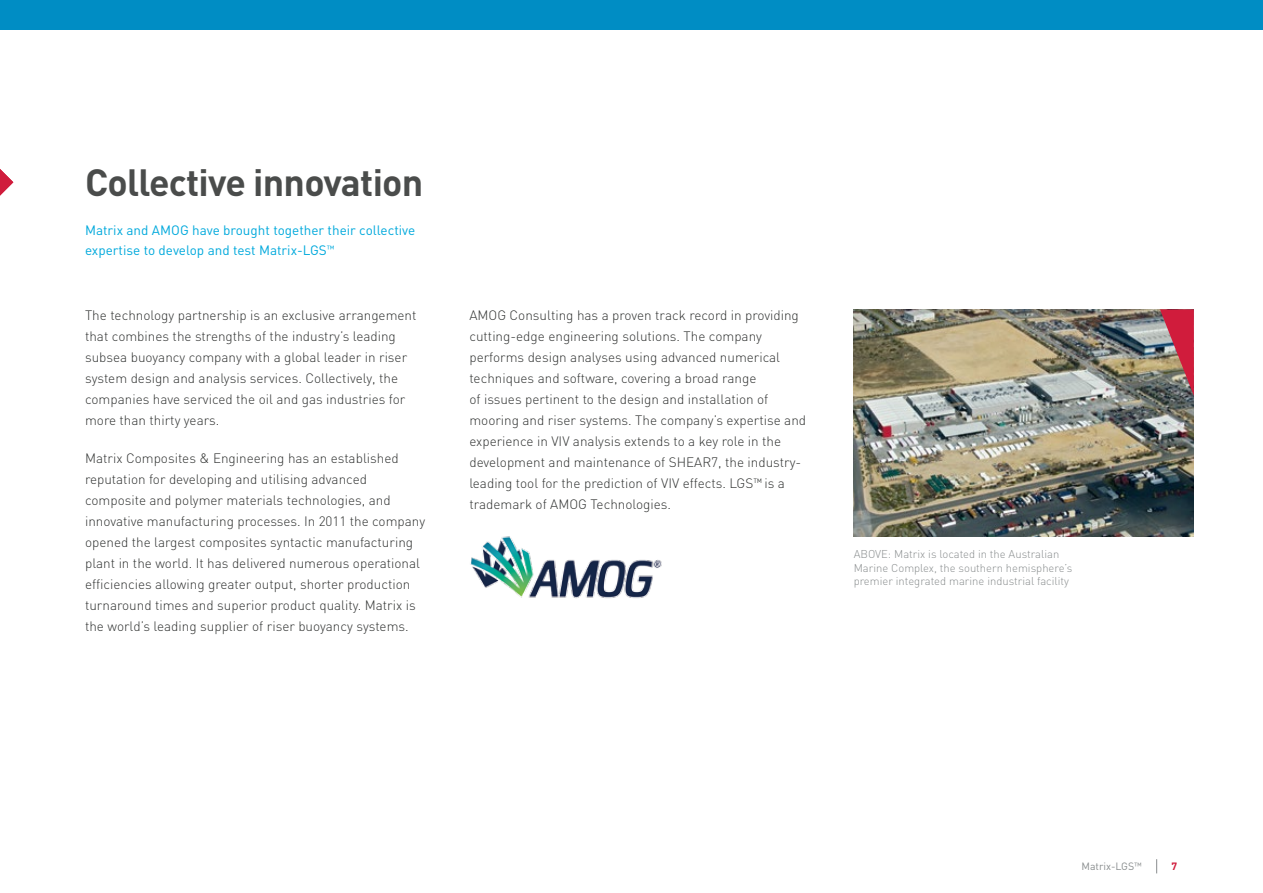
<style>
.page{position:relative;width:1263px;height:893px;background:#fff}
.page>*{position:absolute;margin:0;border:0;box-sizing:border-box;transform-origin:0 0}
.t1{font:700 37.5px "DIN";letter-spacing:-.02em;color:#4a4c4b}
.t2{font:300 13.5px/21px "DIN";color:#303231}
.t3{font:13.5px/20.1px "DIN";color:#00a9dc}
.t4{font:300 11.25px/13.5px "DIN";color:#898d8e}
.t5{font:10.5px "DIN";color:#898d8e}
.t6{font:700 10.5px "DIN";color:#d01c3c}
.s1{font-size:9px}
</style>
<div class="page">
<svg style="left:1156px;top:859px;width:1px;height:14px"></svg>
<img style="left:854px;top:309px;width:340px;height:227px">
<svg style="left:0;top:169px;width:13px;height:27px"></svg>
<img style="left:1160px;top:309px;width:34px;height:87px">
<img style="left:470px;top:536px;width:192px;height:62px">
<div style="left:0;top:0;width:1263px;height:30px;background:#008dc4"></div>
<h1 class="t1" style="left:85px;top:158px;width:340px">Collective innovation</h1>
<p class="t3" style="left:85px;top:220px;width:332px">Matrix and AMOG have brought together their collective expertise to develop and test Matrix-LGS<sup>™</sup></p>
<p class="t2" style="left:85px;top:305px;width:333px">The technology partnership is an exclusive arrangement that combines the strengths of the industry’s leading subsea buoyancy company with a global leader in riser system design and analysis services. Collectively, the companies have serviced the oil and gas industries for more than thirty years.</p>
<p class="t2" style="left:85px;top:448px;width:342px">Matrix Composites &amp; Engineering has an established reputation for developing and utilising advanced composite and polymer materials technologies, and innovative manufacturing processes. In 2011 the company opened the largest composites syntactic manufacturing plant in the world. It has delivered numerous operational efficiencies allowing greater output, shorter production turnaround times and superior product quality. Matrix is the world’s leading supplier of riser buoyancy systems.</p>
<p class="t2" style="left:469px;top:305px;width:338px">AMOG Consulting has a proven track record in providing cutting-edge engineering solutions. The company performs design analyses using advanced numerical techniques and software, covering a broad range<br>of issues pertinent to the design and installation of mooring and riser systems. The company’s expertise and experience in VIV analysis extends to a key role in the development and maintenance of SHEAR7, the industry&shy;leading tool for the prediction of VIV effects. LGS<sup>™</sup> is a trademark of AMOG Technologies.</p>
<p class="t4" style="left:854px;top:547px;width:15px">Above</p>
<p class="t4" style="left:854px;top:547px;width:220px;text-indent:34px">: Matrix is located in the Australian<br>Marine Complex, the southern hemisphere’s premier integrated marine industrial facility</p>
<p class="t5" style="left:1081px;top:860px;width:62px">Matrix-LGS<span class="s1">™</span></p>
<p class="t6" style="left:1171px;top:860px;width:7px">7</p>
</div>
